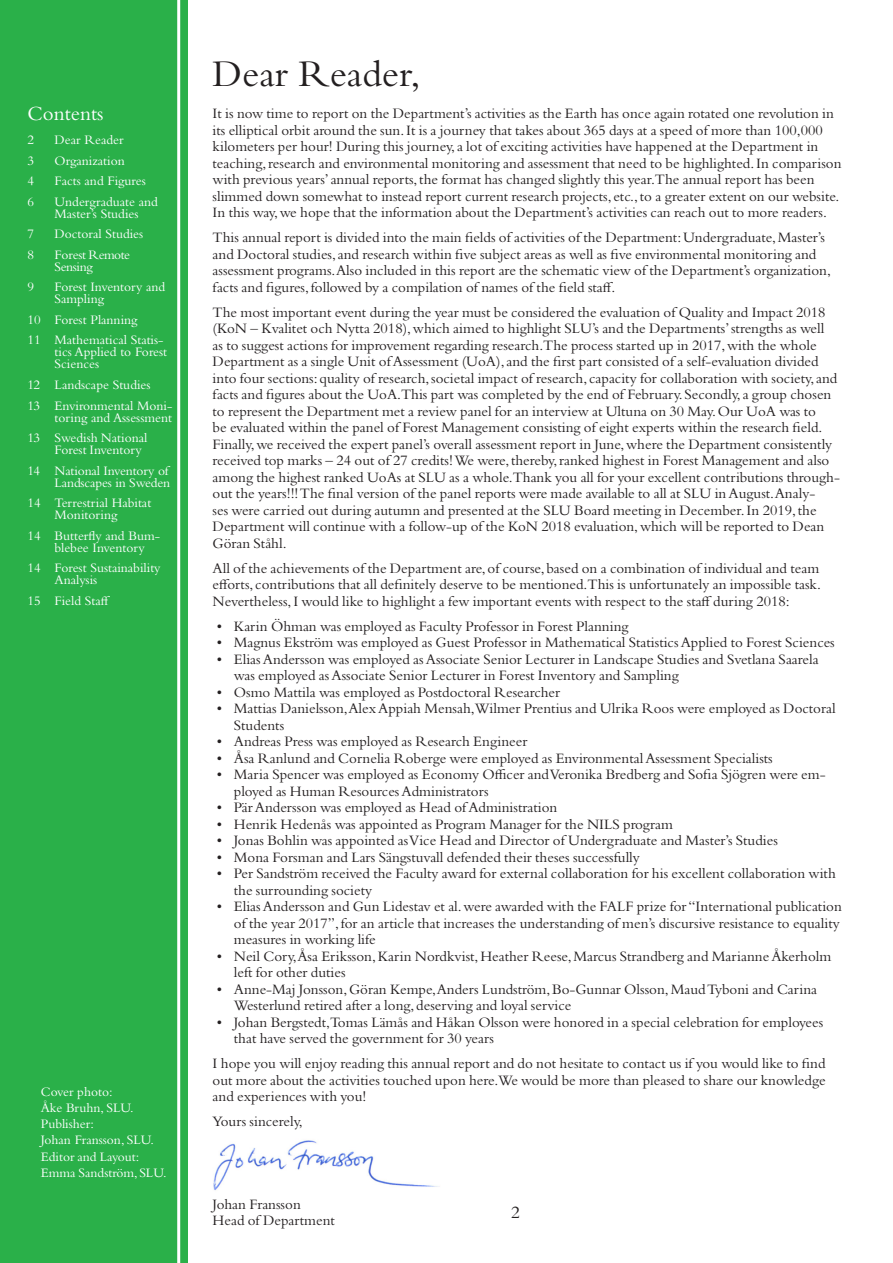
<style>
.page{position:relative;width:893px;height:1263px;background:#fff}
.page>*{position:absolute;margin:0;border:0;box-sizing:border-box;transform-origin:0 0}
.Slu_Heading_1{font:39px "Bembo Std";color:#231f20}
.t1{font:21px "Bembo Std";color:#fff}
.t2{font:18px "Bembo Std";color:#231f20}
.t3{font:15px/16.5px "Bembo Std";color:#231f20}
.t4{font:13.5px/12px "Bembo Std";color:#fff}
.t5{font:13.5px/12px "Bembo Std";letter-spacing:-.035em;color:#fff}
</style>
<div class="page">
<div style="left:0;top:0;width:188px;height:1263px;background:#2ab049"></div>
<hr style="left:177px;top:0;width:3px;height:1263px;background:#fff">
<img style="left:213px;top:1140px;width:226px;height:50px">
<p class="t1" style="left:28px;top:102px;width:77px">Contents</p>
<p class="t4" style="left:28px;top:134px;width:8px">2</p>
<p class="t4" style="left:55px;top:134px;width:71px">Dear Reader</p>
<p class="t4" style="left:28px;top:154px;width:8px">3</p>
<p class="t4" style="left:55px;top:154px;width:72px">Organization</p>
<p class="t4" style="left:28px;top:175px;width:8px">4</p>
<p class="t4" style="left:55px;top:175px;width:93px">Facts and Figures</p>
<p class="t4" style="left:28px;top:195px;width:8px">6</p>
<p class="t4" style="left:55px;top:195px;width:105px">Undergraduate and<br>Master’s Studies</p>
<p class="t4" style="left:28px;top:228px;width:8px">7</p>
<p class="t4" style="left:55px;top:228px;width:90px">Doctoral Studies</p>
<p class="t4" style="left:28px;top:248px;width:8px">8</p>
<p class="t5" style="left:55px;top:248px;width:77px">Forest Remote<br>Sensing</p>
<p class="t4" style="left:28px;top:281px;width:8px">9</p>
<p class="t4" style="left:55px;top:281px;width:112px">Forest Inventory and<br>Sampling</p>
<p class="t4" style="left:28px;top:313px;width:111px">10 Forest Planning</p>
<p class="t4" style="left:55px;top:334px;width:114px;text-indent:-27px">11 Mathematical Statis&shy;tics Applied to Forest<br>Sciences</p>
<p class="t4" style="left:28px;top:378px;width:125px">12 Landscape Studies</p>
<p class="t4" style="left:28px;top:399px;width:146px;text-align:right">13 Environmental Moni&shy;toring and Assessment</p>
<p class="t4" style="left:55px;top:431px;width:94px;text-indent:-27px">13 Swedish National<br>Forest Inventory</p>
<p class="t4" style="left:28px;top:464px;width:144px;text-align:right">14 National Inventory of<br>Landscapes in Sweden</p>
<p class="t4" style="left:28px;top:496px;width:125px;text-align:center">14 Terrestrial Habitat<br>Monitoring</p>
<p class="t4" style="left:55px;top:529px;width:107px;text-indent:-27px">14 Butterfly and Bum&shy;blebee Inventory</p>
<p class="t4" style="left:55px;top:561px;width:108px;text-indent:-27px">14 Forest Sustainability<br>Analysis</p>
<p class="t4" style="left:28px;top:594px;width:84px">15 Field Staff</p>
<p class="t4" style="left:41px;top:1085px;width:73px">Cover photo:</p>
<p class="t4" style="left:41px;top:1101px;width:94px">Åke Bruhn, SLU.</p>
<p class="t4" style="left:41px;top:1118px;width:55px">Publisher:</p>
<p class="t4" style="left:41px;top:1134px;width:115px">Johan Fransson, SLU.</p>
<p class="t4" style="left:41px;top:1150px;width:100px">Editor and Layout:</p>
<p class="t4" style="left:41px;top:1166px;width:127px">Emma Sandström, SLU.</p>
<p class="Slu_Heading_1" style="left:213px;top:51px;width:209px">Dear Reader,</p>
<p class="t3" style="left:213px;top:105px;width:630px">It is now time to report on the Department’s activities as the Earth has once again rotated one revolution in its elliptical orbit around the sun. It is a journey that takes about 365 days at a speed of more than 100,000 kilometers per hour! During this journey, a lot of exciting activities have happened at the Department in teaching, research and environmental monitoring and assessment that need to be highlighted. In comparison with previous years’ annual reports, the format has changed slightly this year.The annual report has been slimmed down somewhat to instead report current research projects, etc., to a greater extent on our website.<br>In this way, we hope that the information about the Department’s activities can reach out to more readers.</p>
<p class="t3" style="left:213px;top:229px;width:620px">This annual report is divided into the main fields of activities of the Department: Undergraduate, Master’s and Doctoral studies, and research within five subject areas as well as five environmental monitoring and assessment programs.Also included in this report are the schematic view of the Department’s organization, facts and figures, followed by a compilation of names of the field staff.</p>
<p class="t3" style="left:213px;top:303px;width:629px">The most important event during the year must be considered the evaluation of Quality and Impact 2018 (KoN – Kvalitet och Nytta 2018), which aimed to highlight SLU’s and the Departments’ strengths as well<br>as to suggest actions for improvement regarding research.The process started up in 2017, with the whole Department as a single Unit of Assessment (UoA), and the first part consisted of a self-evaluation divided into four sections: quality of research, societal impact of research, capacity for collaboration with society, and facts and figures about the UoA.This part was completed by the end of February. Secondly, a group chosen to represent the Department met a review panel for an interview at Ultuna on 30 May. Our UoA was to<br>be evaluated within the panel of Forest Management consisting of eight experts within the research field.<br>Finally, we received the expert panel’s overall assessment report in June, where the Department consistently received top marks – 24 out of 27 credits! We were, thereby, ranked highest in Forest Management and also among the highest ranked UoAs at SLU as a whole.Thank you all for your excellent contributions through&shy;out the years!!! The final version of the panel reports were made available to all at SLU in August.Analy-<br>ses were carried out during autumn and presented at the SLU Board meeting in December. In 2019, the Department will continue with a follow-up of the KoN 2018 evaluation, which will be reported to Dean Göran Ståhl.</p>
<p class="t3" style="left:213px;top:559px;width:610px;text-align:justify">All of the achievements of the Department are, of course, based on a combination of individual and team efforts, contributions that all definitely deserve to be mentioned.This is unfortunately an impossible task.<br>Nevertheless, I would like to highlight a few important events with respect to the staff during 2018:</p>
<p class="t3" style="left:217px;top:617px;width:413px">• Karin Öhman was employed as Faculty Professor in Forest Planning</p>
<p class="t3" style="left:217px;top:634px;width:619px">• Magnus Ekström was employed as Guest Professor in Mathematical Statistics Applied to Forest Sciences</p>
<p class="t3" style="left:234px;top:650px;width:586px;text-indent:-17px">• Elias Andersson was employed as Associate Senior Lecturer in Landscape Studies and Svetlana Saarela was employed as Associate Senior Lecturer in Forest Inventory and Sampling</p>
<p class="t3" style="left:217px;top:683px;width:345px">• Osmo Mattila was employed as Postdoctoral Researcher</p>
<p class="t3" style="left:234px;top:700px;width:603px;text-indent:-17px">• Mattias Danielsson,Alex Appiah Mensah,Wilmer Prentius and Ulrika Roos were employed as Doctoral<br>Students</p>
<p class="t3" style="left:217px;top:733px;width:312px">• Andreas Press was employed as Research Engineer</p>
<p class="t3" style="left:217px;top:749px;width:557px">• Åsa Ranlund and Cornelia Roberge were employed as Environmental Assessment Specialists</p>
<p class="t3" style="left:234px;top:766px;width:593px;text-indent:-17px">• Maria Spencer was employed as Economy Officer and Veronika Bredberg and Sofia Sjögren were em&shy;ployed as Human Resources Administrators</p>
<p class="t3" style="left:217px;top:799px;width:342px">• Pär Andersson was employed as Head of Administration</p>
<p class="t3" style="left:217px;top:815px;width:458px">• Henrik Hedenås was appointed as Program Manager for the NILS program</p>
<p class="t3" style="left:217px;top:832px;width:563px">• Jonas Bohlin was appointed as Vice Head and Director of Undergraduate and Master’s Studies</p>
<p class="t3" style="left:217px;top:848px;width:424px">• Mona Forsman and Lars Sängstuvall defended their theses successfully</p>
<p class="t3" style="left:234px;top:865px;width:603px;text-indent:-17px">• Per Sandström received the Faculty award for external collaboration for his excellent collaboration with the surrounding society</p>
<p class="t3" style="left:234px;top:898px;width:609px;text-indent:-17px">• Elias Andersson and Gun Lidestav et al. were awarded with the FALF prize for “International publication of the year 2017”, for an article that increases the understanding of men’s discursive resistance to equality measures in working life</p>
<p class="t3" style="left:234px;top:947px;width:599px;text-indent:-17px">• Neil Cory,Åsa Eriksson, Karin Nordkvist, Heather Reese, Marcus Strandberg and Marianne Åkerholm left for other duties</p>
<p class="t3" style="left:234px;top:980px;width:585px;text-indent:-17px">• Anne-Maj Jonsson, Göran Kempe,Anders Lundström, Bo-Gunnar Olsson, Maud Tyboni and Carina<br>Westerlund retired after a long, deserving and loyal service</p>
<p class="t3" style="left:234px;top:1013px;width:591px;text-indent:-17px">• Johan Bergstedt,Tomas Lämås and Håkan Olsson were honored in a special celebration for employees that have served the government for 30 years</p>
<p class="t3" style="left:213px;top:1055px;width:614px;text-align:justify">I hope you will enjoy reading this annual report and do not hesitate to contact us if you would like to find out more about the activities touched upon here.We would be more than pleased to share our knowledge and experiences with you!</p>
<p class="t3" style="left:213px;top:1113px;width:92px">Yours sincerely,</p>
<p class="t3" style="left:213px;top:1195px;width:90px">Johan Fransson</p>
<p class="t3" style="left:213px;top:1212px;width:124px">Head of Department</p>
<p class="t2" style="left:511px;top:1202px;width:10px">2</p>
</div>
